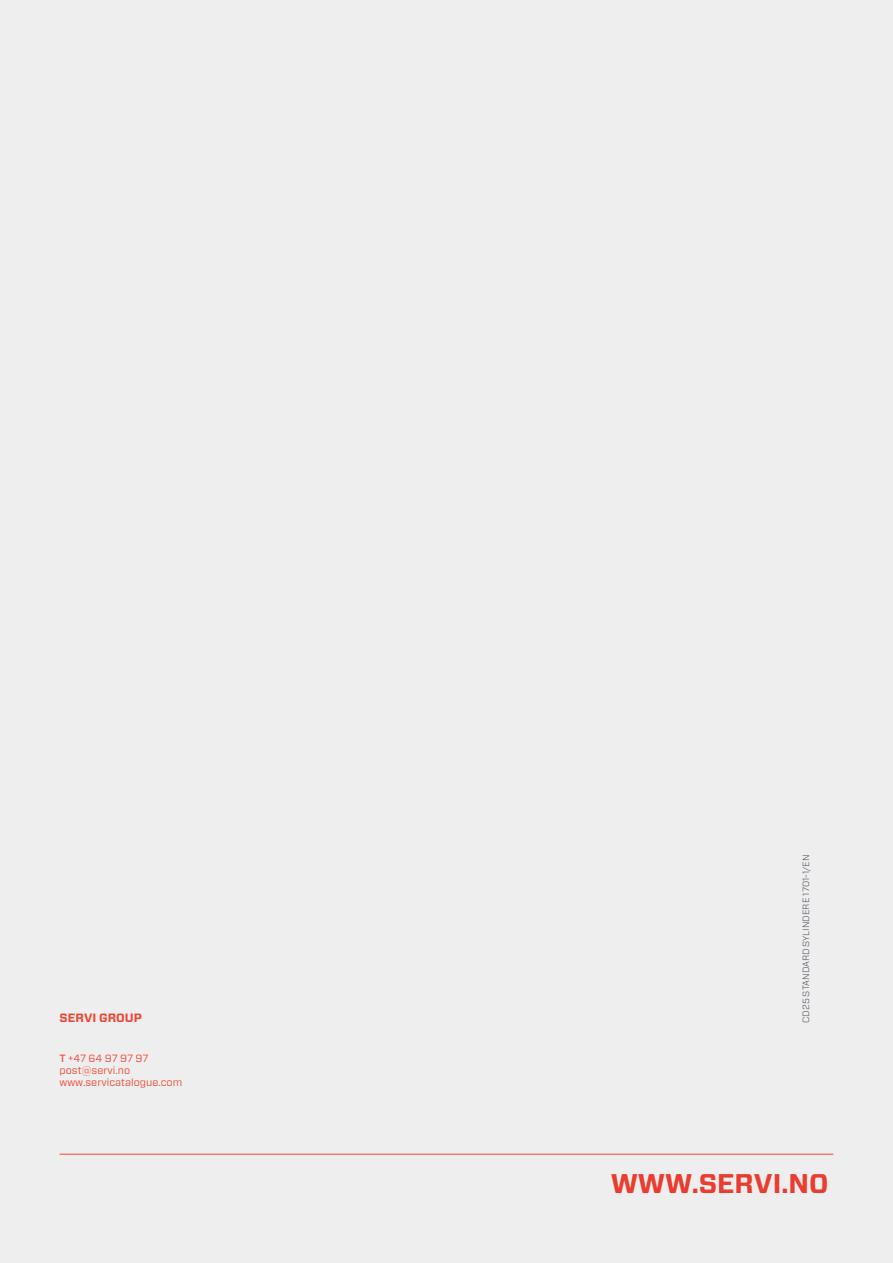
<style>
.page{position:relative;width:893px;height:1263px;background:#eeeeef}
.page>*{position:absolute;margin:0;border:0;box-sizing:border-box;transform-origin:0 0}
.t1{font:700 27px "Forza";color:#ea3d2f}
.t2{font:700 12px "Forza";color:#ef4835}
.t3{font:10.5px "Forza";color:#ef4835}
.t4{font:300 9px "Forza";color:#323640}
.s1{font-weight:500}
</style>
<div class="page">
<hr style="left:60px;top:1154px;width:773px;height:1px;background:#ef4835">
<p class="t2" style="left:60px;top:1010px;width:84px">SERVI GROUP</p>
<p class="t3" style="left:60px;top:1051px;width:91px"><span class="s1">T</span> +47 64 97 97 97</p>
<p class="t3" style="left:60px;top:1063px;width:72px">post@servi.no</p>
<p class="t3" style="left:60px;top:1076px;width:124px">www.servicatalogue.com</p>
<p class="t4" style="left:800px;top:1023px;width:170px;rotate:-90deg">CD25 STANDARD SYLINDERE 1701-1/EN</p>
<p class="t1" style="left:611px;top:1165px;width:219px">WWW.SERVI.NO</p>
</div>
